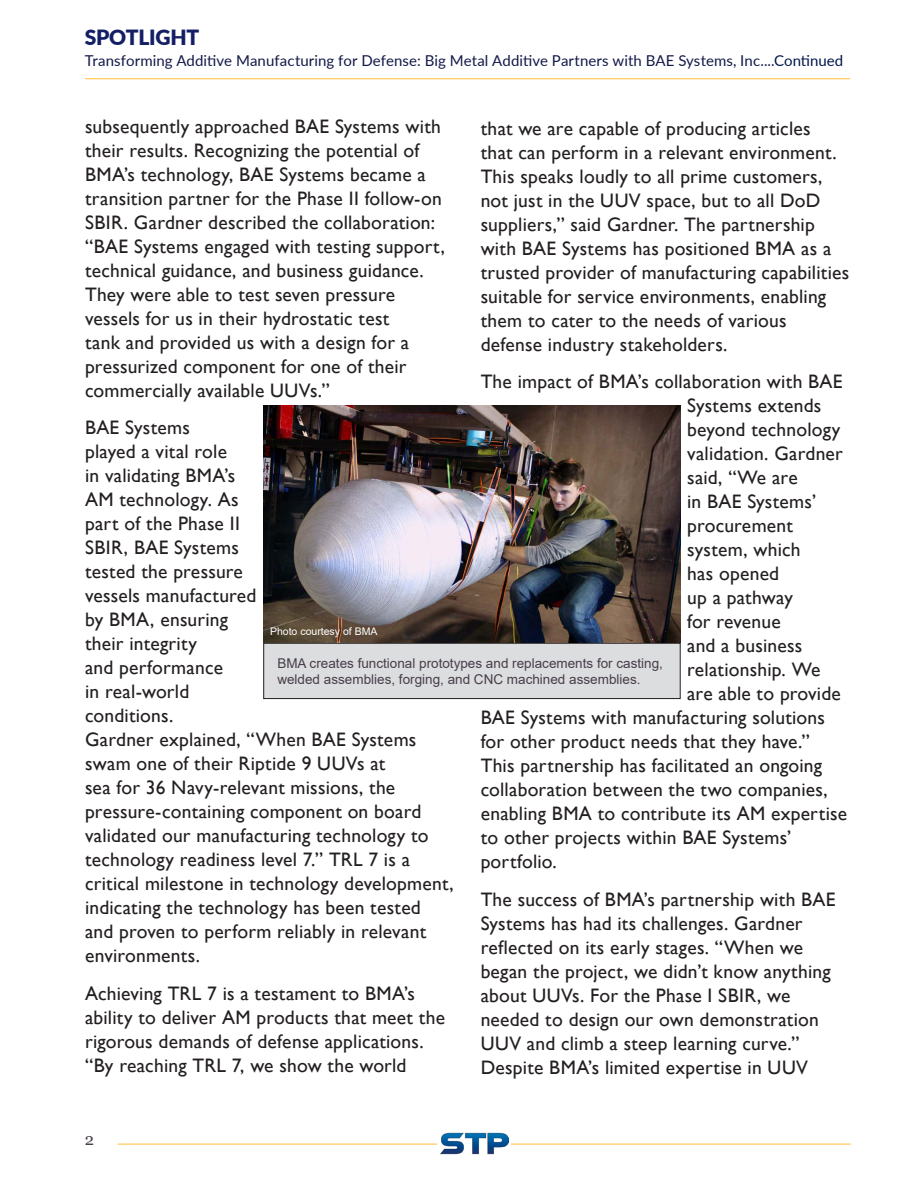
<style>
.page{position:relative;width:918px;height:1188px;background:#fff}
.page>*{position:absolute;margin:0;border:0;box-sizing:border-box;transform-origin:0 0}
.Intro_text{font:900 21px "Lato";letter-spacing:-.01em;color:#141e65}
.t1{font:19.5px/24px "Gill Sans";letter-spacing:.01em;color:#231f20}
.t2{font:16.5px "Georgia";color:#473e49}
.t3{font:15px "Lato";letter-spacing:.005em;color:#131948}
.t4{font:13.5px/16.5px "Arial";color:#473e49}
.t5{font:10.5px "Arial";color:#fff}
.s1{color:#00174b}
</style>
<div class="page">
<hr style="left:118px;top:1144px;width:733px;height:1px;background:#febd35">
<hr style="left:85px;top:78px;width:765px;height:1px;background:#febd35">
<div style="left:437px;top:1130px;width:61px;height:20px;background:linear-gradient(to right,#f6f6f6,#e8e8e9)"></div>
<div style="left:437px;top:1133px;width:74px;height:22px;background:#fff"></div>
<img style="left:441px;top:1133px;width:67px;height:22px">
<div style="left:264px;top:643px;width:416px;height:56px;background:#dcdddf"></div>
<div style="left:264px;top:643px;width:416px;height:56px;border:1px solid #231f20"></div>
<img style="left:264px;top:406px;width:416px;height:237px">
<p class="Intro_text" style="left:85px;top:22px;width:116px">SPOTLIGHT</p>
<p class="t3" style="left:85px;top:50px;width:760px">Transforming Additive Manufacturing for Defense: Big Metal Additive Partners with BAE Systems, Inc....<span class="s1">Continued</span></p>
<p class="t1" style="left:85px;top:115px;width:361px">subsequently approached BAE Systems with their results. Recognizing the potential of BMA’s technology, BAE Systems became a transition partner for the Phase II follow-on SBIR. Gardner described the collaboration: “BAE Systems engaged with testing support, technical guidance, and business guidance.<br>They were able to test seven pressure vessels for us in their hydrostatic test<br>tank and provided us with a design for a pressurized component for one of their commercially available UUVs.”</p>
<p class="t1" style="left:85px;top:416px;width:370px">BAE Systems<br>played a vital role<br>in validating BMA’s<br>AM technology. As<br>part of the Phase II<br>SBIR, BAE Systems<br>tested the pressure<br>vessels manufactured<br>by BMA, ensuring<br>their integrity<br>and performance<br>in real-world<br>conditions.<br>Gardner explained, “When BAE Systems swam one of their Riptide 9 UUVs at<br>sea for 36 Navy-relevant missions, the pressure-containing component on board validated our manufacturing technology to technology readiness level 7.” TRL 7 is a critical milestone in technology development, indicating the technology has been tested and proven to perform reliably in relevant environments.</p>
<p class="t1" style="left:85px;top:982px;width:362px">Achieving TRL 7 is a testament to BMA’s ability to deliver AM products that meet the rigorous demands of defense applications. “By reaching TRL 7, we show the world</p>
<p class="t1" style="left:481px;top:117px;width:370px">that we are capable of producing articles<br>that can perform in a relevant environment.<br>This speaks loudly to all prime customers, not just in the UUV space, but to all DoD suppliers,” said Gardner. The partnership with BAE Systems has positioned BMA as a trusted provider of manufacturing capabilities suitable for service environments, enabling them to cater to the needs of various defense industry stakeholders.</p>
<p class="t1" style="left:481px;top:370px;width:363px">The impact of BMA’s collaboration with BAE</p>
<p class="t1" style="left:687px;top:394px;width:136px">Systems extends</p>
<p class="t1" style="left:687px;top:418px;width:155px">beyond technology</p>
<p class="t1" style="left:687px;top:442px;width:157px">validation. Gardner</p>
<p class="t1" style="left:687px;top:466px;width:112px">said, “We are</p>
<p class="t1" style="left:687px;top:490px;width:131px">in BAE Systems’</p>
<p class="t1" style="left:687px;top:514px;width:107px">procurement</p>
<p class="t1" style="left:687px;top:538px;width:115px">system, which</p>
<p class="t1" style="left:687px;top:562px;width:94px">has opened</p>
<p class="t1" style="left:687px;top:586px;width:107px">up a pathway</p>
<p class="t1" style="left:687px;top:610px;width:95px">for revenue</p>
<p class="t1" style="left:687px;top:634px;width:117px">and a business</p>
<p class="t1" style="left:687px;top:658px;width:135px">relationship. We</p>
<p class="t1" style="left:687px;top:682px;width:155px">are able to provide</p>
<p class="t1" style="left:481px;top:706px;width:346px">BAE Systems with manufacturing solutions</p>
<p class="t1" style="left:481px;top:730px;width:331px">for other product needs that they have.”</p>
<p class="t1" style="left:481px;top:754px;width:343px">This partnership has facilitated an ongoing</p>
<p class="t1" style="left:481px;top:778px;width:349px">collaboration between the two companies,</p>
<p class="t1" style="left:481px;top:802px;width:368px">enabling BMA to contribute its AM expertise</p>
<p class="t1" style="left:481px;top:826px;width:312px">to other projects within BAE Systems’</p>
<p class="t1" style="left:481px;top:850px;width:78px">portfolio.</p>
<p class="t1" style="left:481px;top:888px;width:357px">The success of BMA’s partnership with BAE Systems has had its challenges. Gardner reflected on its early stages. “When we began the project, we didn’t know anything about UUVs. For the Phase I SBIR, we needed to design our own demonstration UUV and climb a steep learning curve.” Despite BMA’s limited expertise in UUV</p>
<p class="t5" style="left:270px;top:624px;width:109px">Photo courtesy of BMA</p>
<p class="t4" style="left:277px;top:655px;width:387px">BMA creates functional prototypes and replacements for casting, welded assemblies, forging, and CNC machined assemblies.</p>
<p class="t2" style="left:85px;top:1129px;width:11px">2</p>
</div>
